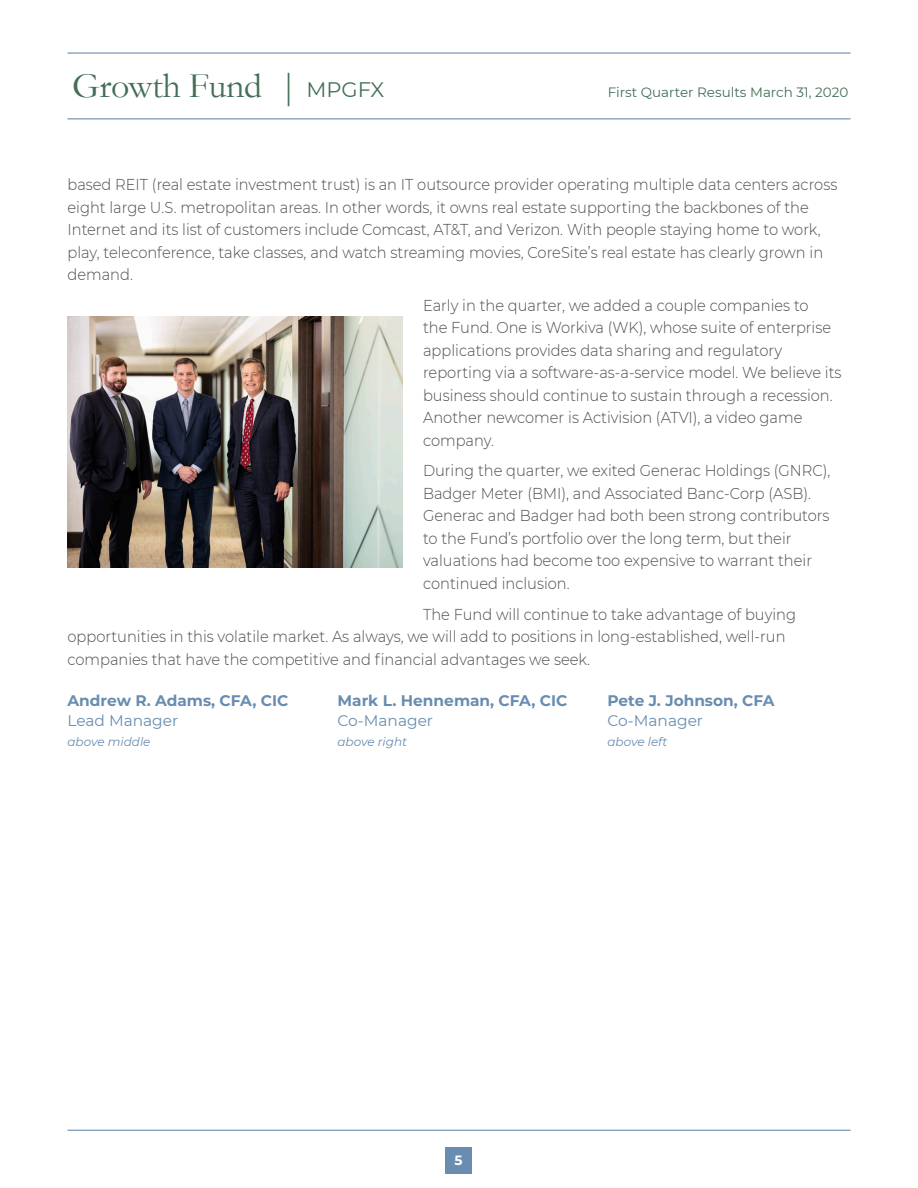
<style>
.page{position:relative;width:918px;height:1188px;background:#fff}
.page>*{position:absolute;margin:0;border:0;box-sizing:border-box;transform-origin:0 0}
.t1{font:36px "Garamond";letter-spacing:-.01em;color:#436f56}
.MP_Body_copy{font:300 15.75px/22.5px "Montserrat";color:#4b4c4d;scale:.93 1}
.t2{font:700 15.3px "Montserrat";color:#688db1}
.t3{font:15.3px "Montserrat";color:#688db1}
.t4{font:13.5px "Montserrat";color:#436f56}
.t5{font:700 13.5px "Montserrat";color:#fff}
.t6{font:italic 12px "Montserrat";color:#688db1}
.s1{font-size:36.9px}
.s2{font-family:"Montserrat";font-size:21px}
</style>
<div class="page">
<div style="left:445px;top:1148px;width:27px;height:26px;background:#688db1"></div>
<hr style="left:68px;top:118px;width:782px;height:1px;background:#688db1">
<hr style="left:68px;top:53px;width:782px;height:1px;background:#688db1">
<hr style="left:68px;top:1130px;width:782px;height:1px;background:#688db1">
<img style="left:68px;top:316px;width:335px;height:252px">
<h1 class="t1" style="left:72px;top:61px;width:314px">Growth Fund <span class="s1">|</span> <span class="s2">MPGFX</span></h1>
<p class="t4" style="left:608px;top:83px;width:242px">First Quarter Results March 31, 2020</p>
<p class="MP_Body_copy" style="left:68px;top:173px;width:829px">based REIT (real estate investment trust) is an IT outsource provider operating multiple data centers across eight large U.S. metropolitan areas. In other words, it owns real estate supporting the backbones of the Internet and its list of customers include Comcast, AT&amp;T, and Verizon. With people staying home to work, play, teleconference, take classes, and watch streaming movies, CoreSite’s real estate has clearly grown in demand.</p>
<p class="MP_Body_copy" style="left:423px;top:293px;width:451px">Early in the quarter, we added a couple companies to<br>the Fund. One is Workiva (WK), whose suite of enterprise applications provides data sharing and regulatory reporting via a software-as-a-service model. We believe its business should continue to sustain through a recession.<br>Another newcomer is Activision (ATVI), a video game company.</p>
<p class="MP_Body_copy" style="left:423px;top:459px;width:440px">During the quarter, we exited Generac Holdings (GNRC), Badger Meter (BMI), and Associated Banc-Corp (ASB).<br>Generac and Badger had both been strong contributors to the Fund’s portfolio over the long term, but their valuations had become too expensive to warrant their continued inclusion.</p>
<p class="MP_Body_copy" style="left:68px;top:602px;width:785px;text-indent:356px">The Fund will continue to take advantage of buying opportunities in this volatile market. As always, we will add to positions in long-established, well-run companies that have the competitive and financial advantages we seek.</p>
<p class="t2" style="left:68px;top:690px;width:222px">Andrew R. Adams, CFA, CIC</p>
<p class="t2" style="left:338px;top:690px;width:232px">Mark L. Henneman, CFA, CIC</p>
<p class="t2" style="left:608px;top:690px;width:169px">Pete J. Johnson, CFA</p>
<p class="t3" style="left:68px;top:710px;width:112px">Lead Manager</p>
<p class="t3" style="left:337px;top:710px;width:97px">Co-Manager</p>
<p class="t3" style="left:607px;top:710px;width:97px">Co-Manager</p>
<p class="t6" style="left:68px;top:734px;width:85px">above middle</p>
<p class="t6" style="left:338px;top:734px;width:71px">above right</p>
<p class="t6" style="left:608px;top:734px;width:61px">above left</p>
<p class="t5" style="left:455px;top:1151px;width:10px">5</p>
</div>
